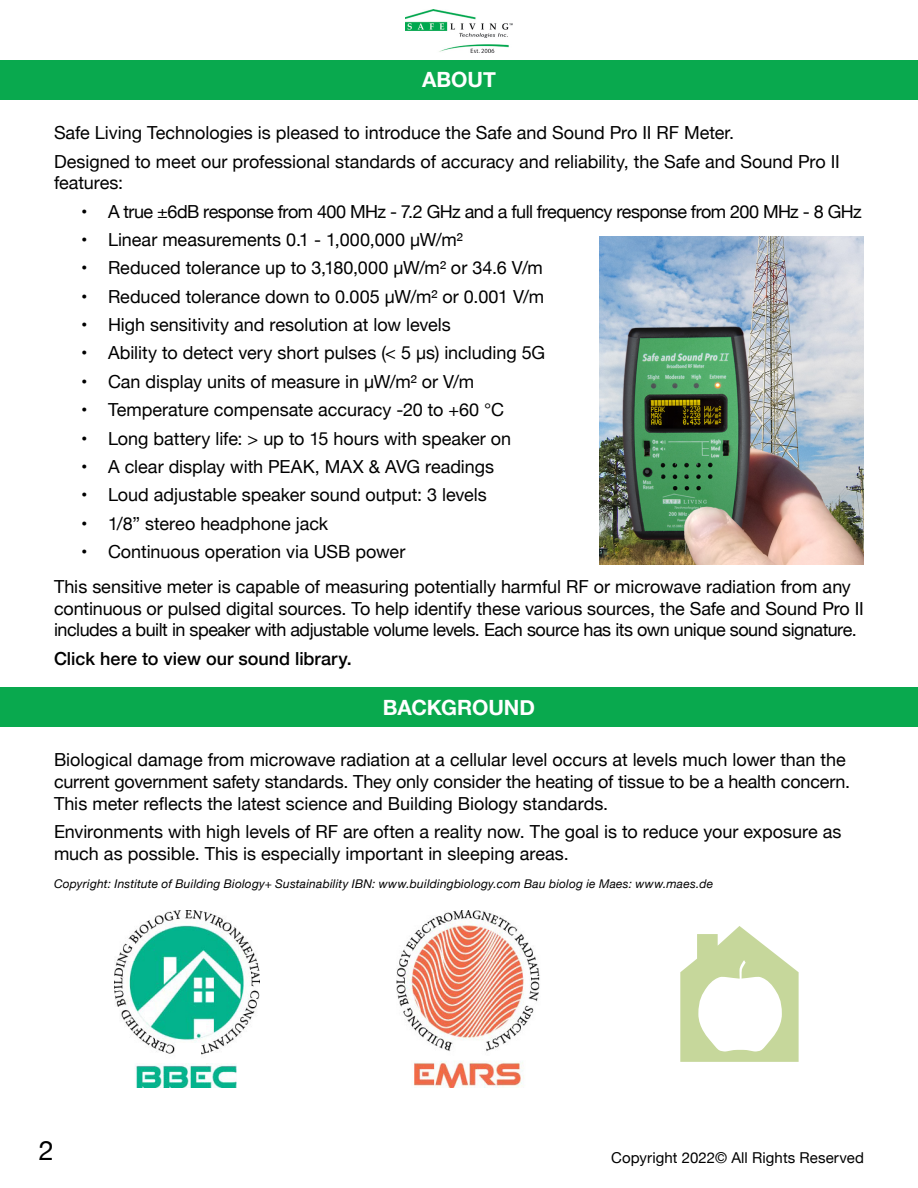
<style>
.page{position:relative;width:918px;height:1188px;background:#fff}
.page>*{position:absolute;margin:0;border:0;box-sizing:border-box;transform-origin:0 0}
.t1{font:27px "Helvetica Neue";color:#000}
.t2{font:700 21px "Helvetica Neue";letter-spacing:-.005em;color:#fff}
.t3{font:18px/21.6px "Helvetica Neue";letter-spacing:-.005em;color:#000}
.t4{font:18px "Helvetica Neue";letter-spacing:-.03em;color:#000}
.t5{font:500 18px "Helvetica Neue";color:#000}
.t6{font:15px "Helvetica Neue";letter-spacing:.005em;color:#000}
.t7{font:italic 12px "Helvetica Neue";letter-spacing:.015em;color:#000}
</style>
<div class="page">
<img style="left:405px;top:10px;width:108px;height:42px">
<div style="left:0;top:687px;width:918px;height:40px;background:#09a94e"></div>
<div style="left:0;top:60px;width:918px;height:40px;background:#09a94e"></div>
<img style="left:599px;top:237px;width:265px;height:328px">
<img style="left:115px;top:910px;width:144px;height:178px">
<img style="left:396px;top:910px;width:144px;height:178px">
<svg style="left:680px;top:926px;width:119px;height:136px"></svg>
<p class="t2" style="left:422px;top:63px;width:75px">ABOUT</p>
<p class="t3" style="left:54px;top:123px;width:682px">Safe Living Technologies is pleased to introduce the Safe and Sound Pro II RF Meter.</p>
<p class="t3" style="left:54px;top:152px;width:787px">Designed to meet our professional standards of accuracy and reliability, the Safe and Sound Pro II features:</p>
<p class="t4" style="left:81px;top:198px;width:782px">• A true ±6dB response from 400 MHz - 7.2 GHz and a full frequency response from 200 MHz - 8 GHz</p>
<p class="t3" style="left:81px;top:230px;width:383px">• Linear measurements 0.1 - 1,000,000 µW/m²</p>
<p class="t3" style="left:81px;top:258px;width:463px">• Reduced tolerance up to 3,180,000 µW/m² or 34.6 V/m</p>
<p class="t3" style="left:81px;top:287px;width:465px">• Reduced tolerance down to 0.005 µW/m² or 0.001 V/m</p>
<p class="t3" style="left:81px;top:315px;width:371px">• High sensitivity and resolution at low levels</p>
<p class="t3" style="left:81px;top:343px;width:466px">• Ability to detect very short pulses (&lt; 5 µs) including 5G</p>
<p class="t3" style="left:81px;top:372px;width:395px">• Can display units of measure in µW/m² or V/m</p>
<p class="t3" style="left:81px;top:400px;width:425px">• Temperature compensate accuracy -20 to +60 °C</p>
<p class="t3" style="left:81px;top:428px;width:432px">• Long battery life: &gt; up to 15 hours with speaker on</p>
<p class="t3" style="left:81px;top:457px;width:415px">• A clear display with PEAK, MAX &amp; AVG readings</p>
<p class="t3" style="left:81px;top:485px;width:407px">• Loud adjustable speaker sound output: 3 levels</p>
<p class="t3" style="left:81px;top:513px;width:249px">• 1/8” stereo headphone jack</p>
<p class="t3" style="left:81px;top:542px;width:326px">• Continuous operation via USB power</p>
<p class="t3" style="left:54px;top:577px;width:811px">This sensitive meter is capable of measuring potentially harmful RF or microwave radiation from any continuous or pulsed digital sources. To help identify these various sources, the Safe and Sound Pro II includes a built in speaker with adjustable volume levels. Each source has its own unique sound signature.</p>
<p class="t5" style="left:54px;top:644px;width:299px">Click here to view our sound library.</p>
<p class="t2" style="left:383px;top:691px;width:154px">BACKGROUND</p>
<p class="t3" style="left:54px;top:750px;width:798px">Biological damage from microwave radiation at a cellular level occurs at levels much lower than the current government safety standards. They only consider the heating of tissue to be a health concern.<br>This meter reflects the latest science and Building Biology standards.</p>
<p class="t3" style="left:54px;top:822px;width:789px">Environments with high levels of RF are often a reality now. The goal is to reduce your exposure as much as possible. This is especially important in sleeping areas.</p>
<p class="t7" style="left:54px;top:875px;width:661px">Copyright: Institute of Building Biology+ Sustainability IBN: www.buildingbiology.com Bau biolog ie Maes: www.maes.de</p>
<h1 class="t1" style="left:39px;top:1131px;width:17px">2</h1>
<p class="t6" style="left:611px;top:1146px;width:254px">Copyright 2022© All Rights Reserved</p>
</div>
